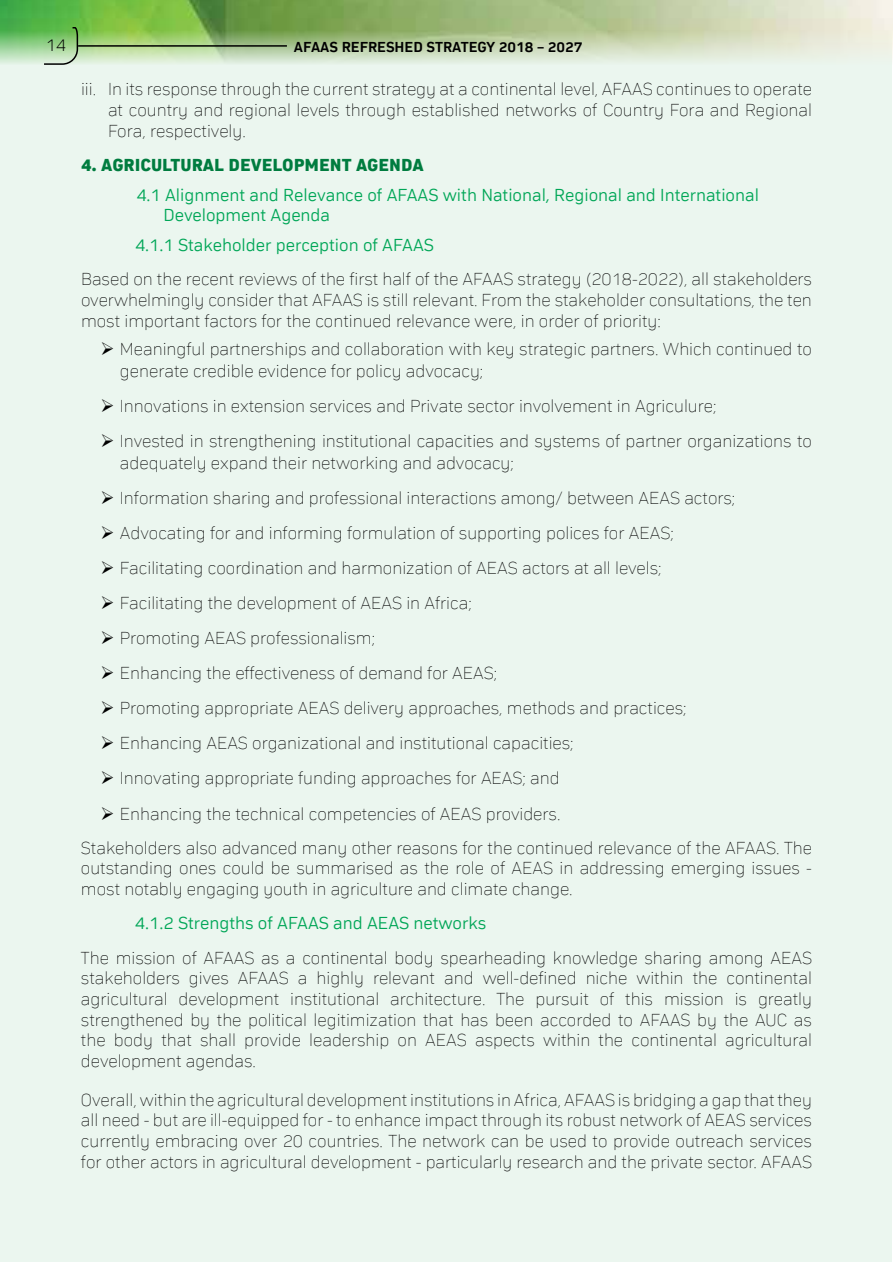
<style>
.page{position:relative;width:893px;height:1263px;background:#fff}
.page>*{position:absolute;margin:0;border:0;box-sizing:border-box;transform-origin:0 0}
.t1{font:100 18px/20.7px "Compasse";color:#000;text-align:justify}
.t2{font:18px/20.7px "asse Regular 6";color:#00a657}
.t3{font:18px "asse Regular 7";color:#007c3f}
.t4{font:18px "asse Regular 4";color:#000}
.t5{font:15px "asse Regular 5";color:#000}
</style>
<div class="page">
<div style="left:1px;top:1px;width:891px;height:1261px;background:#ebf6ef"></div>
<img style="left:0;top:0;width:893px;height:65px">
<svg style="left:43px;top:26px;width:36px;height:39px"></svg>
<hr style="left:78px;top:45px;width:209px;height:2px;background:#000">
<p class="t4" style="left:46px;top:35px;width:22px">14</p>
<p class="t5" style="left:294px;top:38px;width:290px">AFAAS REFRESHED STRATEGY 2018 – 2027</p>
<p class="t1" style="left:108px;top:79px;width:705px;text-indent:-27px">iii. In its response through the current strategy at a continental level, AFAAS continues to operate at country and regional levels through established networks of Country Fora and Regional Fora, respectively.</p>
<p class="t3" style="left:81px;top:154px;width:344px">4. AGRICULTURAL DEVELOPMENT AGENDA</p>
<p class="t2" style="left:163px;top:184px;width:597px;text-indent:-27px">4.1 Alignment and Relevance of AFAAS with National, Regional and International<br>Development Agenda</p>
<p class="t2" style="left:135px;top:234px;width:300px">4.1.1 Stakeholder perception of AFAAS</p>
<p class="t1" style="left:81px;top:268px;width:732px">Based on the recent reviews of the first half of the AFAAS strategy (2018-2022), all stakeholders overwhelmingly consider that AFAAS is still relevant. From the stakeholder consultations, the ten most important factors for the continued relevance were, in order of priority:</p>
<p class="t1" style="left:120px;top:338px;width:693px;line-height:21.6px">Meaningful partnerships and collaboration with key strategic partners. Which continued to generate credible evidence for policy advocacy;</p>
<p class="t1" style="left:120px;top:388px;width:693px;line-height:35.1px">Innovations in extension services and Private sector involvement in Agriculure;<br>Invested in strengthening institutional capacities and systems of partner organizations to</p>
<p class="t1" style="left:120px;top:452px;width:395px">adequately expand their networking and advocacy;</p>
<p class="t1" style="left:120px;top:487px;width:617px">Information sharing and professional interactions among/ between AEAS actors;</p>
<p class="t1" style="left:120px;top:522px;width:555px">Advocating for and informing formulation of supporting polices for AEAS;</p>
<p class="t1" style="left:120px;top:557px;width:543px">Facilitating coordination and harmonization of AEAS actors at all levels;</p>
<p class="t1" style="left:120px;top:592px;width:353px">Facilitating the development of AEAS in Africa;</p>
<p class="t1" style="left:120px;top:627px;width:257px">Promoting AEAS professionalism;</p>
<p class="t1" style="left:120px;top:662px;width:379px">Enhancing the effectiveness of demand for AEAS;</p>
<p class="t1" style="left:120px;top:697px;width:568px">Promoting appropriate AEAS delivery approaches, methods and practices;</p>
<p class="t1" style="left:120px;top:733px;width:455px">Enhancing AEAS organizational and institutional capacities;</p>
<p class="t1" style="left:120px;top:768px;width:441px">Innovating appropriate funding approaches for AEAS; and</p>
<p class="t1" style="left:120px;top:803px;width:442px">Enhancing the technical competencies of AEAS providers.</p>
<p class="t1" style="left:81px;top:837px;width:732px">Stakeholders also advanced many other reasons for the continued relevance of the AFAAS. The</p>
<p class="t1" style="left:81px;top:858px;width:733px">outstanding ones could be summarised as the role of AEAS in addressing emerging issues - most notably engaging youth in agriculture and climate change.</p>
<p class="t2" style="left:135px;top:913px;width:353px">4.1.2 Strengths of AFAAS and AEAS networks</p>
<p class="t1" style="left:81px;top:947px;width:732px">The mission of AFAAS as a continental body spearheading knowledge sharing among AEAS stakeholders gives AFAAS a highly relevant and well-defined niche within the continental agricultural development institutional architecture. The pursuit of this mission is greatly strengthened by the political legitimization that has been accorded to AFAAS by the AUC as the body that shall provide leadership on AEAS aspects within the continental agricultural development agendas.</p>
<p class="t1" style="left:81px;top:1089px;width:732px">Overall, within the agricultural development institutions in Africa, AFAAS is bridging a gap that they all need - but are ill-equipped for - to enhance impact through its robust network of AEAS services currently embracing over 20 countries. The network can be used to provide outreach services for other actors in agricultural development - particularly research and the private sector. AFAAS</p>
</div>
